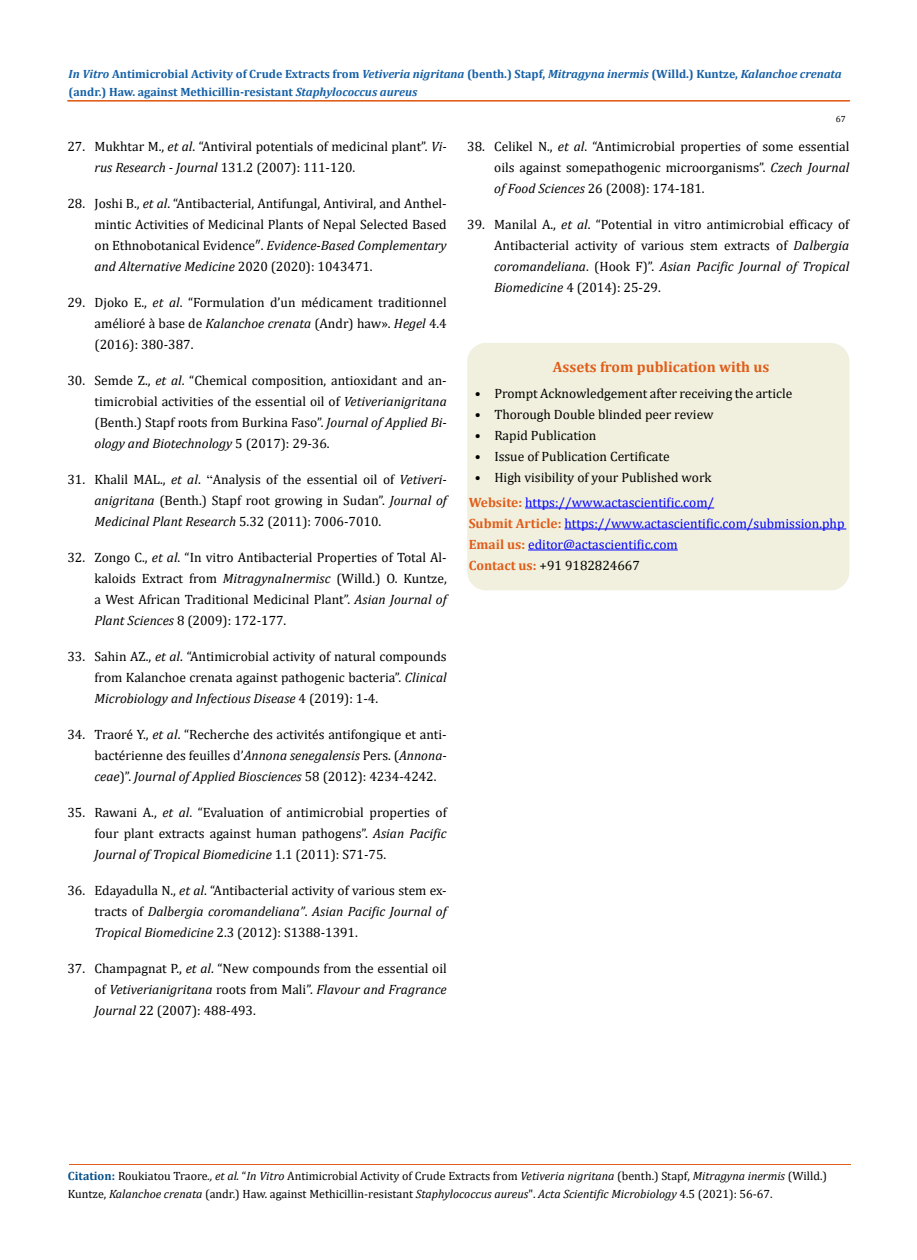
<style>
.page{position:relative;width:917px;height:1260px;background:#fff}
.page>*{position:absolute;margin:0;border:0;box-sizing:border-box;transform-origin:0 0}
.t1{font:700 15px "Cambria";color:#e05d1a}
.t2{font:13.5px/21px "Cambria";color:#000;text-align:justify}
.t3{font:13.5px/21px "Cambria";color:#00f}
.t4{font:12px/18px "Cambria";color:#000}
.t5{font:700 12px/18px "Cambria";color:#1560a6}
.t6{font:9px "Cambria";color:#000}
.s1{font-style:italic}
.s2{font-family:"Times New Roman"}
.s3{font-weight:700;color:#e05d1a}
.s4{color:#000}
.s5{font-weight:700;color:#035089}
</style>
<div class="page">
<div style="left:468px;top:344px;width:380px;height:246px;background:#f1f0de;border-radius:18px"></div>
<div style="left:467px;top:343px;width:382px;height:247px;border:2px solid #f1f0de;border-radius:18px"></div>
<hr style="left:525px;top:508px;width:189px;height:1px;background:#00f">
<hr style="left:564px;top:529px;width:282px;height:1px;background:#00f">
<hr style="left:528px;top:550px;width:149px;height:1px;background:#00f">
<hr style="left:69px;top:1165px;width:782px;height:1px;background:#e05d1a">
<p class="t5" style="left:69px;top:64px;width:774px"><span class="s1">In Vitro</span> Antimicrobial Activity of Crude Extracts from <span class="s1">Vetiveria nigritana</span> (benth.) Stapf, <span class="s1">Mitragyna inermis</span> (Willd.) Kuntze, <span class="s1">Kalanchoe crenata </span>(andr.) Haw. against Methicillin-resistant <span class="s1">Staphylococcus aureus</span></p>
<p class="t2" style="left:94px;top:136px;width:354px;text-indent:-27px">27. Mukhtar M., <span class="s1">et al</span>. “Antiviral potentials of medicinal plant”. <span class="s1">Vi&shy;rus Research - Journal</span> 131.2 (2007): 111-120.</p>
<p class="t2" style="left:94px;top:193px;width:354px;text-indent:-27px">28. Joshi B., <span class="s1">et al</span>. “Antibacterial, Antifungal, Antiviral, and Anthel&shy;mintic Activities of Medicinal Plants of Nepal Selected Based on Ethnobotanical Evidence″. <span class="s1">Evidence-Based Complementary and Alternative Medicine</span> 2020 (2020): 1043471.</p>
<p class="t2" style="left:94px;top:292px;width:354px;text-indent:-27px">29. Djoko E., <span class="s1">et al</span>. “Formulation d’un médicament traditionnel amélioré à base de <span class="s1">Kalanchoe crenata</span> (Andr) haw». <span class="s1">Hegel</span> 4.4 (2016): 380-387.</p>
<p class="t2" style="left:94px;top:370px;width:354px;text-indent:-27px">30. Semde Z., <span class="s1">et al</span>. “Chemical composition, antioxidant and an&shy;timicrobial activities of the essential oil of <span class="s1">Vetiverianigritana </span>(Benth.) Stapf roots from Burkina Faso”. <span class="s1">Journal of Applied Bi&shy;ology and Biotechnology</span> 5 (2017): 29-36.</p>
<p class="t2" style="left:94px;top:469px;width:354px;text-indent:-27px">31. Khalil MAL., <span class="s1">et al</span>. <span class="s2">“</span>Analysis of the essential oil of <span class="s1">Vetiveri&shy;anigritana</span> (Benth.) Stapf root growing in Sudan”. <span class="s1">Journal of Medicinal Plant Research</span> 5.32 (2011): 7006-7010.</p>
<p class="t2" style="left:94px;top:547px;width:354px;text-indent:-27px">32. Zongo C., <span class="s1">et al</span>. “In vitro Antibacterial Properties of Total Al&shy;kaloids Extract from <span class="s1">MitragynaInermisc</span> (Willd.) O. Kuntze, a West African Traditional Medicinal Plant”. <span class="s1">Asian Journal of Plant Sciences</span> 8 (2009): 172-177.</p>
<p class="t2" style="left:94px;top:646px;width:354px;text-indent:-27px">33. Sahin AZ., <span class="s1">et al</span>. “Antimicrobial activity of natural compounds from Kalanchoe crenata against pathogenic bacteria”. <span class="s1">Clinical Microbiology and Infectious Disease</span> 4 (2019): 1-4.</p>
<p class="t2" style="left:94px;top:724px;width:354px;text-indent:-27px">34. Traoré Y., <span class="s1">et al</span>. “Recherche des activités antifongique et anti&shy;bactérienne des feuilles d’<span class="s1">Annona senegalensis</span> Pers. (<span class="s1">Annona&shy;ceae</span>)”. <span class="s1">Journal of Applied Biosciences</span> 58 (2012): 4234-4242.</p>
<p class="t2" style="left:94px;top:802px;width:354px;text-indent:-27px">35. Rawani A., <span class="s1">et al</span>. “Evaluation of antimicrobial properties of four plant extracts against human pathogens”. <span class="s1">Asian Pacific Journal of Tropical Biomedicine</span> 1.1 (2011): S71-75.</p>
<p class="t2" style="left:94px;top:880px;width:354px;text-indent:-27px">36. Edayadulla N., <span class="s1">et al</span>. “Antibacterial activity of various stem ex&shy;tracts of <span class="s1">Dalbergia coromandeliana”</span>. <span class="s1">Asian Pacific Journal of Tropical Biomedicine</span> 2.3 (2012): S1388-1391.</p>
<p class="t2" style="left:94px;top:958px;width:354px;text-indent:-27px">37. Champagnat P., <span class="s1">et al</span>. “New compounds from the essential oil of <span class="s1">Vetiverianigritana</span> roots from Mali”. <span class="s1">Flavour and Fragrance Journal</span> 22 (2007): 488-493.</p>
<p class="t6" style="left:835px;top:114px;width:11px">67</p>
<p class="t2" style="left:494px;top:136px;width:357px;text-indent:-27px">38. Celikel N., <span class="s1">et al</span>. “Antimicrobial properties of some essential oils against somepathogenic microorganisms”. <span class="s1">Czech Journal of Food Sciences</span> 26 (2008): 174-181.</p>
<p class="t2" style="left:494px;top:214px;width:357px;text-indent:-27px">39. Manilal A., <span class="s1">et al</span>. “Potential in vitro antimicrobial efficacy of Antibacterial activity of various stem extracts of <span class="s1">Dalbergia coromandeliana</span>. (Hook F)”. <span class="s1">Asian Pacific Journal of Tropical Biomedicine</span> 4 (2014): 25-29.</p>
<p class="t1" style="left:553px;top:356px;width:218px">Assets from publication with us</p>
<p class="t2" style="left:475px;top:382px;width:319px">• Prompt Acknowledgement after receiving the article</p>
<p class="t2" style="left:475px;top:403px;width:240px">• Thorough Double blinded peer review</p>
<p class="t2" style="left:475px;top:424px;width:123px">• Rapid Publication</p>
<p class="t2" style="left:475px;top:445px;width:196px">• Issue of Publication Certificate</p>
<p class="t2" style="left:475px;top:466px;width:238px">• High visibility of your Published work</p>
<p class="t3" style="left:468px;top:492px;width:377px"><span class="s3">Website:</span> https://www.actascientific.com/<br><span class="s3">Submit Article:</span> https://www.actascientific.com/submission.php <span class="s3">Email us:</span> editor@actascientific.com<br><span class="s3">Contact us:</span> <span class="s4">+91 9182824667</span></p>
<p class="t4" style="left:68px;top:1166px;width:760px"><span class="s5">Citation:</span> Roukiatou Traore<span class="s1">., et al.</span> “<span class="s1">In Vitro</span> Antimicrobial Activity of Crude Extracts from <span class="s1">Vetiveria nigritana</span> (benth.) Stapf, <span class="s1">Mitragyna inermis</span> (Willd.)<br>Kuntze, <span class="s1">Kalanchoe crenata</span> (andr.) Haw. against Methicillin-resistant <span class="s1">Staphylococcus aureus</span>". <span class="s1">Acta Scientific Microbiology</span> 4.5 (2021): 56-67.</p>
</div>
